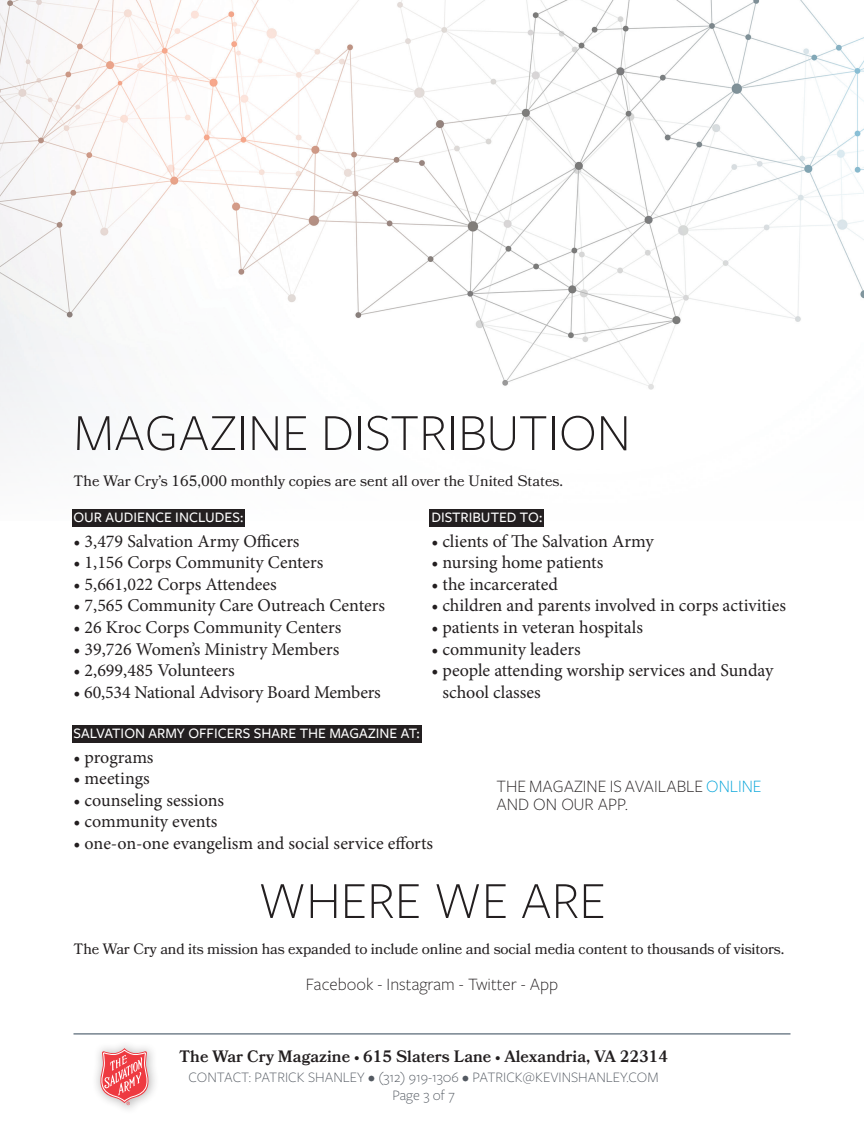
<style>
.page{position:relative;width:864px;height:1134px;background:#fff}
.page>*{position:absolute;margin:0;border:0;box-sizing:border-box;transform-origin:0 0}
.t1{font:300 54px "Freight Sans Pro";color:#231f20}
.t2{font:18px/21.6px "Minion Pro";color:#231f20}
.First_Paragraph{font:300 18px/18px "Freight Sans Pro";color:#231f20}
.WC_Body_Justified{font:300 18px "Freight Sans Pro";color:#231f20}
.t3{font:600 16.5px "Bookmania";color:#231f20}
.WC_Body_Justified-2{font:15px "Bookmania";letter-spacing:-.01em;color:#231f20}
.Departments{font:500 15px "Freight Sans Pro";color:#fff}
.t4{font:300 15px/18px "Freight Sans Pro";color:#535961;text-align:center}
.First_Paragraph-2{font:15px "Bookmania";color:#231f20}
.s1{color:#00a3d9}
</style>
<div class="page">
<img style="left:0;top:0;width:864px;height:520px">
<hr style="left:74px;top:1033px;width:716px;height:2px;background:#76848f">
<div style="left:72px;top:509px;width:173px;height:18px;background:#231f20"></div>
<div style="left:430px;top:509px;width:114px;height:18px;background:#231f20"></div>
<div style="left:72px;top:725px;width:349px;height:18px;background:#231f20"></div>
<div style="left:91px;top:1039px;width:68px;height:76px;background:#231f20;opacity:.3"></div>
<svg style="left:99px;top:1048px;width:51px;height:57px;background:#ee8d91"></svg>
<p class="t1" style="left:74px;top:397px;width:559px">MAGAZINE DISTRIBUTION</p>
<p class="First_Paragraph-2" style="left:74px;top:472px;width:491px">The War Cry’s 165,000 monthly copies are sent all over the United States.</p>
<p class="Departments" style="left:74px;top:507px;width:171px">OUR AUDIENCE INCLUDES:</p>
<p class="t2" style="left:74px;top:530px;width:228px">• 3,479 Salvation Army Officers</p>
<p class="t2" style="left:74px;top:552px;width:251px">• 1,156 Corps Community Centers</p>
<p class="t2" style="left:74px;top:573px;width:205px">• 5,661,022 Corps Attendees</p>
<p class="t2" style="left:74px;top:595px;width:313px">• 7,565 Community Care Outreach Centers</p>
<p class="t2" style="left:74px;top:617px;width:269px">• 26 Kroc Corps Community Centers</p>
<p class="t2" style="left:74px;top:638px;width:267px">• 39,726 Women’s Ministry Members</p>
<p class="t2" style="left:74px;top:660px;width:163px">• 2,699,485 Volunteers</p>
<p class="t2" style="left:74px;top:681px;width:309px">• 60,534 National Advisory Board Members</p>
<p class="Departments" style="left:431px;top:507px;width:113px">DISTRIBUTED TO:</p>
<p class="t2" style="left:431px;top:530px;width:224px">• clients of The Salvation Army</p>
<p class="t2" style="left:431px;top:552px;width:174px">• nursing home patients</p>
<p class="t2" style="left:431px;top:573px;width:128px">• the incarcerated</p>
<p class="t2" style="left:431px;top:595px;width:356px">• children and parents involved in corps activities</p>
<p class="t2" style="left:431px;top:617px;width:213px">• patients in veteran hospitals</p>
<p class="t2" style="left:431px;top:638px;width:151px">• community leaders</p>
<p class="t2" style="left:442px;top:660px;width:332px;text-indent:-11px">• people attending worship services and Sunday school classes</p>
<p class="Departments" style="left:74px;top:723px;width:348px">SALVATION ARMY OFFICERS SHARE THE MAGAZINE AT:</p>
<p class="t2" style="left:74px;top:746px;width:82px">• programs</p>
<p class="t2" style="left:74px;top:768px;width:78px">• meetings</p>
<p class="t2" style="left:74px;top:789px;width:152px">• counseling sessions</p>
<p class="t2" style="left:74px;top:811px;width:145px">• community events</p>
<p class="t2" style="left:74px;top:833px;width:361px">• one-on-one evangelism and social service efforts</p>
<p class="t1" style="left:258px;top:865px;width:349px">WHERE WE ARE</p>
<p class="WC_Body_Justified-2" style="left:74px;top:940px;width:712px">The War Cry and its mission has expanded to include online and social media content to thousands of visitors.</p>
<p class="WC_Body_Justified" style="left:306px;top:972px;width:254px">Facebook - Instagram - Twitter - App</p>
<p class="First_Paragraph" style="left:496px;top:776px;width:267px">THE MAGAZINE IS AVAILABLE <span class="s1">ONLINE<br></span>AND ON OUR APP.</p>
<p class="t3" style="left:179px;top:1047px;width:491px">The War Cry Magazine • 615 Slaters Lane • Alexandria, VA 22314</p>
<p class="t4" style="left:188px;top:1067px;width:472px">CONTACT: PATRICK SHANLEY • (312) 919-1306 • PATRICK@KEVINSHANLEY.COM<br>Page 3 of 7</p>
</div>
